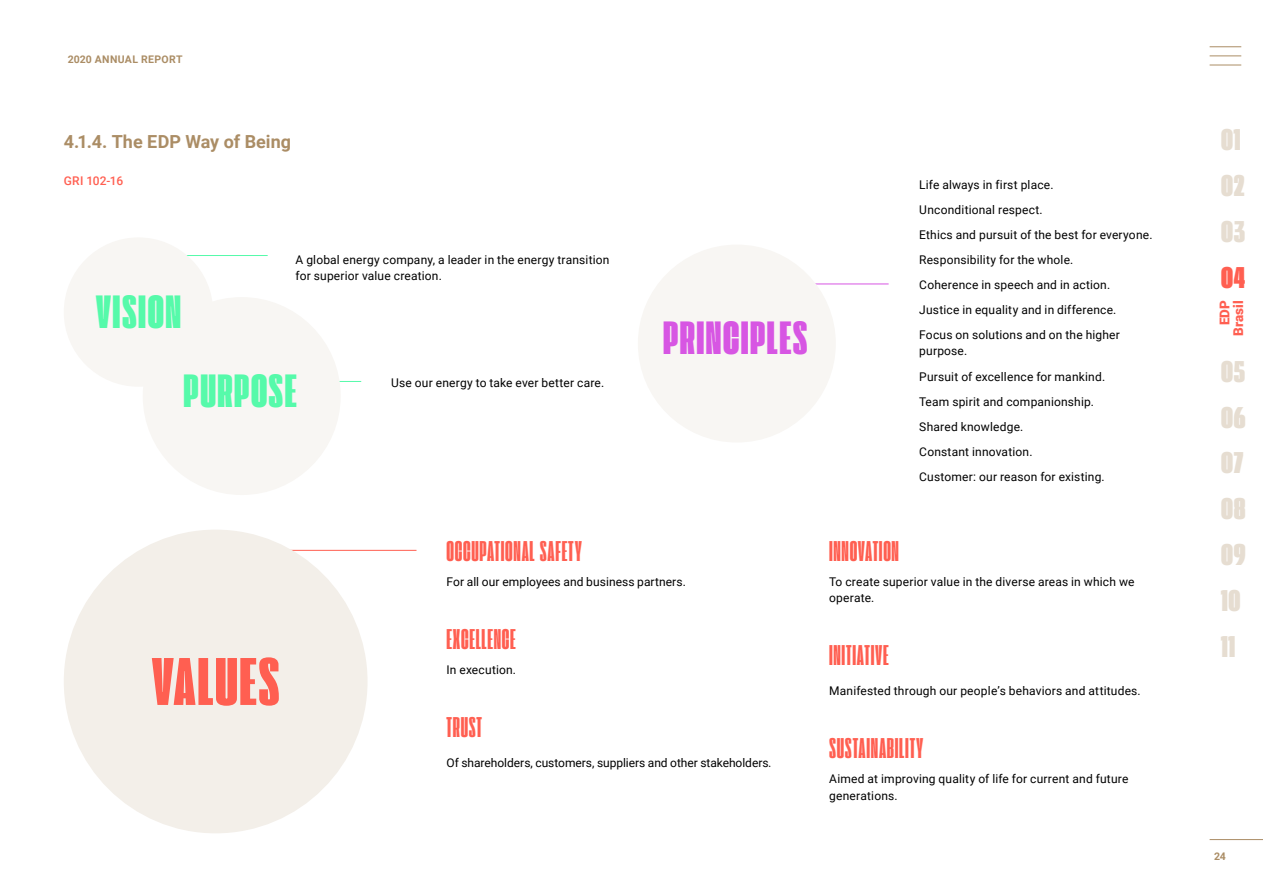
<style>
.page{position:relative;width:1263px;height:893px;background:#fff}
.page>*{position:absolute;margin:0;border:0;box-sizing:border-box;transform-origin:0 0}
.t1{font:70.65px "Extenda 40 Hecto";letter-spacing:.025em;color:#ff5f51}
.t2{font:49.05px "Extenda 40 Hecto";letter-spacing:.03em;color:#56faaa}
.t3{font:49.05px "Extenda 40 Hecto";letter-spacing:.03em;color:#d756e3}
.t4{font:31.5px/45.9px "Extenda 50 Mega";letter-spacing:.025em;color:#e6ddd1}
.t5{font:31.5px "Extenda 50 Mega";color:#ff5f51}
.t6{font:30px "Extenda 30 Deca";letter-spacing:.025em;color:#ff5f51}
.t7{font:700 18px "Roboto";color:#ab8d65}
.t8{font:900 13.5px/13.5px "Roboto";letter-spacing:.01em;color:#ff5f51;text-align:right}
.t9{font:12px/25px "Roboto";letter-spacing:.015em;color:#000}
.t10{font:12px "Roboto";letter-spacing:-.005em;color:#000}
.t11{font:500 12px "Roboto";letter-spacing:.02em;color:#ff5f51}
.t12{font:700 10.5px "Roboto";letter-spacing:.035em;color:#ab8d65}
.s1{font-style:italic}
</style>
<div class="page">
<hr style="left:1209px;top:46px;width:32px;height:1px;background:#ab8d65">
<hr style="left:1209px;top:56px;width:32px;height:1px;background:#ab8d65">
<hr style="left:1209px;top:65px;width:32px;height:1px;background:#ab8d65">
<hr style="left:1209px;top:839px;width:54px;height:1px;background:#ab8d65">
<hr style="left:124px;top:255px;width:144px;height:1px;background:#56faaa">
<hr style="left:218px;top:381px;width:143px;height:1px;background:#56faaa">
<hr style="left:273px;top:550px;width:143px;height:1px;background:#ff5f51">
<hr style="left:745px;top:284px;width:144px;height:1px;background:#d756e3">
<div style="left:64px;top:530px;width:304px;height:303px;background:#f3efe9;border-radius:50%"></div>
<div style="left:64px;top:237px;width:149px;height:150px;background:#f8f6f3;border-radius:50%"></div>
<div style="left:143px;top:297px;width:198px;height:198px;background:#f8f6f3;border-radius:50%"></div>
<div style="left:638px;top:245px;width:198px;height:197px;background:#f8f6f3;border-radius:50%"></div>
<p class="t12" style="left:68px;top:52px;width:116px">2020 ANNUAL REPORT</p>
<h3 class="t7" style="left:64px;top:129px;width:229px">4.1.4. The EDP Way of Being</h3>
<p class="t11" style="left:64px;top:173px;width:61px">GRI 102-16</p>
<h2 class="t2" style="left:96px;top:279px;width:87px">VISION</h2>
<p class="t9" style="left:296px;top:251px;width:315px;line-height:16.5px">A global energy company, a leader in the energy transition for superior value creation.</p>
<h2 class="t2" style="left:184px;top:357px;width:115px">PURPOSE</h2>
<p class="t9" style="left:391px;top:370px;width:215px">Use our energy to take ever better care.</p>
<h2 class="t3" style="left:663px;top:305px;width:146px">PRINCIPLES</h2>
<p class="t9" style="left:919px;top:172px;width:235px">Life always in first place.<br>Unconditional respect.<br>Ethics and pursuit of the best for everyone.<br>Responsibility for the whole.<br>Coherence in speech and in action.<br>Justice in equality and in difference.<br>Focus on solutions and on the higher</p>
<p class="t9" style="left:919px;top:338px;width:187px">purpose.<br>Pursuit of excellence for mankind.<br>Team spirit and companionship.<br>Shared knowledge.<br>Constant innovation.<br>Customer: our reason for existing.</p>
<h1 class="t1" style="left:152px;top:634px;width:129px">VALUES</h1>
<h3 class="t6" style="left:446px;top:531px;width:137px">OCCUPATIONAL SAFETY</h3>
<p class="t9" style="left:446px;top:568px;width:241px">For all our employees and business partners.</p>
<h3 class="t6" style="left:446px;top:619px;width:71px">EXCELLENCE</h3>
<p class="t9" style="left:446px;top:656px;width:71px">In execution.</p>
<h3 class="t6" style="left:446px;top:707px;width:37px">TRUST</h3>
<p class="t10" style="left:446px;top:754px;width:327px">Of shareholders, customers, suppliers and other stakeholders<span class="s1">.</span></p>
<h3 class="t6" style="left:829px;top:531px;width:71px">INNOVATION</h3>
<p class="t9" style="left:829px;top:573px;width:307px;line-height:16.5px">To create superior value in the diverse areas in which we operate.</p>
<h3 class="t6" style="left:829px;top:635px;width:61px">INITIATIVE</h3>
<p class="t9" style="left:829px;top:678px;width:313px">Manifested through our people’s behaviors and attitudes.</p>
<h3 class="t6" style="left:829px;top:728px;width:96px">SUSTAINABILITY</h3>
<p class="t9" style="left:829px;top:770px;width:301px;line-height:16.5px">Aimed at improving quality of life for current and future generations.</p>
<h3 class="t4" style="left:1221px;top:116px;width:21px">01</h3>
<h3 class="t4" style="left:1221px;top:162px;width:25px">02<br>03</h3>
<h3 class="t5" style="left:1221px;top:256px;width:26px">04</h3>
<p class="t8" style="left:1217px;top:336px;width:37px;rotate:-90deg">EDP<br>Brasil</p>
<h3 class="t4" style="left:1221px;top:347px;width:26px">05</h3>
<h3 class="t4" style="left:1221px;top:393px;width:26px">06</h3>
<h3 class="t4" style="left:1221px;top:439px;width:24px">07</h3>
<h3 class="t4" style="left:1221px;top:485px;width:26px">08</h3>
<h3 class="t4" style="left:1221px;top:531px;width:26px">09<br>10<br>11</h3>
<p class="t12" style="left:1214px;top:849px;width:13px">24</p>
</div>
